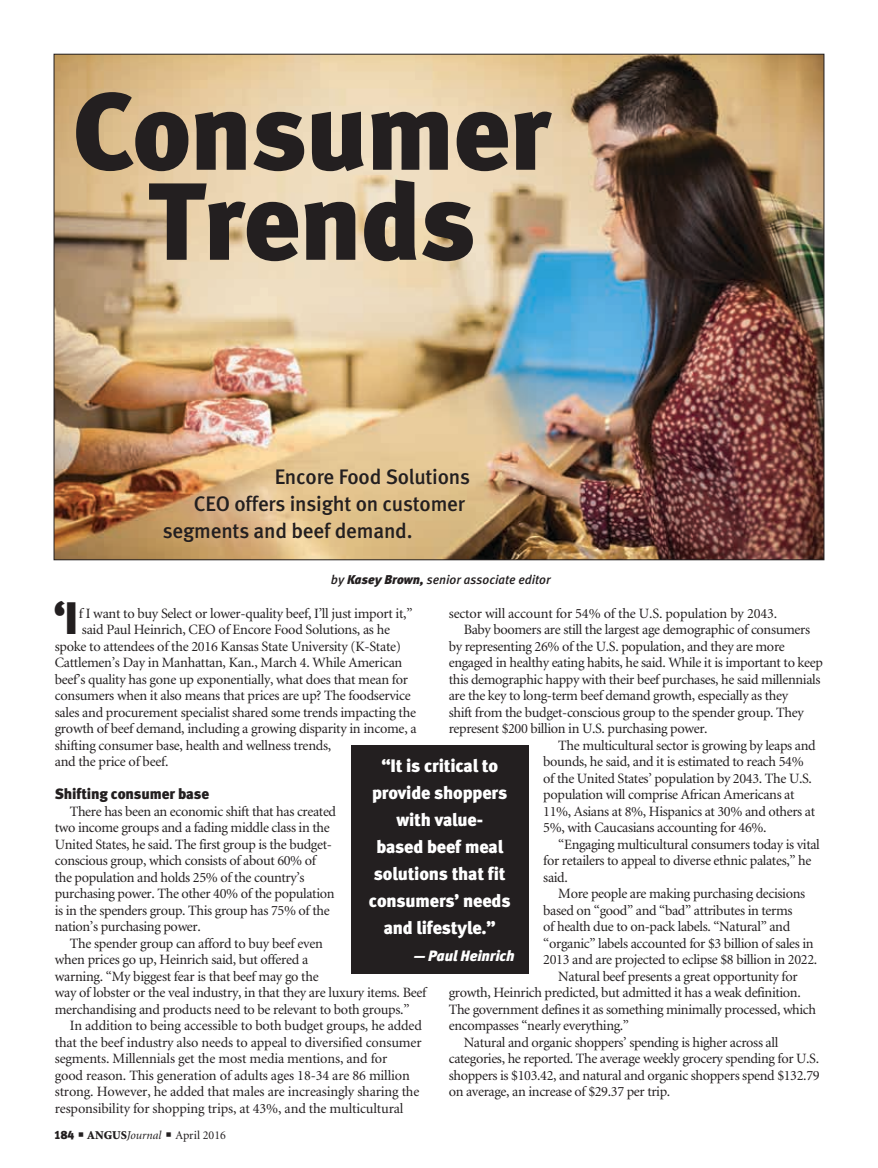
<style>
.page{position:relative;width:878px;height:1168px;background:#fff}
.page>*{position:absolute;margin:0;border:0;box-sizing:border-box;transform-origin:0 0}
.headline{font:109.5px/90px "Meta Black LF";letter-spacing:-.01em;color:#231f20;text-align:center}
.Drop_Cap{font:45.45px "Meta Black LF";color:#231f20}
.deck{font:21px/27px "Meta Medium LF";letter-spacing:-.01em;color:#231f20;text-align:right}
.pull_quote{font:18px/27px "Meta Black LF";letter-spacing:-.01em;color:#fff;text-align:center}
.subhead{font:15px "Meta Black LF";letter-spacing:-.01em;color:#231f20}
.body_text{font:italic 15px "Meta Black LF";letter-spacing:-.01em;color:#fff}
.body_text-2{font:14.25px/16.5px "Minion";letter-spacing:-.025em;color:#231f20}
.Drop_Cap-2{font:14.25px "Minion";letter-spacing:-.02em;color:#231f20}
.byline{font:italic 12.75px "Meta Medium LF";color:#231f20}
.t1{font:12px "Minion";color:#231f20}
.s1{font-family:"Meta Black LF"}
.s2{font-weight:900}
.s3{font-style:italic}
</style>
<div class="page">
<div style="left:351px;top:746px;width:177px;height:228px;background:#231f20"></div>
<img style="left:56px;top:56px;width:766px;height:502px">
<p class="headline" style="left:73px;top:86px;width:479px">Consumer<br>Trends</p>
<p class="deck" style="left:194px;top:463px;width:277px">Encore Food Solutions<br>CEO offers insight on customer</p>
<p class="deck" style="left:163px;top:517px;width:251px">segments and beef demand.</p>
<p class="byline" style="left:331px;top:572px;width:221px">by <span class="s1">Kasey Brown,</span> senior associate editor</p>
<p class="Drop_Cap" style="left:53px;top:591px;width:27px">‘I</p>
<p class="Drop_Cap-2" style="left:79px;top:606px;width:335px">f I want to buy Select or lower-quality beef, I’ll just import it,”</p>
<p class="body_text-2" style="left:448px;top:605px;width:330px">sector will account for 54% of the U.S. population by 2043.</p>
<p class="body_text-2" style="left:448px;top:622px;width:376px;text-indent:15px">Baby boomers are still the largest age demographic of consumers by representing 26% of the U.S. population, and they are more engaged in healthy eating habits, he said. While it is important to keep this demographic happy with their beef purchases, he said millennials are the key to long-term beef demand growth, especially as they<br>shift from the budget-conscious group to the spender group. They represent $200 billion in U.S. purchasing power.</p>
<p class="body_text-2" style="left:543px;top:737px;width:274px;text-indent:15px">The multicultural sector is growing by leaps and bounds, he said, and it is estimated to reach 54% of the United States’ population by 2043. The U.S. population will comprise African Americans at 11%, Asians at 8%, Hispanics at 30% and others at 5%, with Caucasians accounting for 46%.</p>
<p class="body_text-2" style="left:543px;top:836px;width:278px;text-indent:15px">“Engaging multicultural consumers today is vital for retailers to appeal to diverse ethnic palates,” he said.</p>
<p class="body_text-2" style="left:543px;top:886px;width:275px;text-indent:15px">More people are making purchasing decisions based on “good” and “bad” attributes in terms<br>of health due to on-pack labels. “Natural” and “organic” labels accounted for $3 billion of sales in 2013 and are projected to eclipse $8 billion in 2022.</p>
<p class="body_text-2" style="left:448px;top:968px;width:369px;text-indent:110px">Natural beef presents a great opportunity for growth, Heinrich predicted, but admitted it has a weak definition.<br>The government defines it as something minimally processed, which encompasses “nearly everything.”</p>
<p class="body_text-2" style="left:448px;top:1034px;width:372px;text-indent:15px">Natural and organic shoppers’ spending is higher across all categories, he reported. The average weekly grocery spending for U.S. shoppers is $103.42, and natural and organic shoppers spend $132.79 on average, an increase of $29.37 per trip.</p>
<p class="Drop_Cap-2" style="left:82px;top:623px;width:309px">said Paul Heinrich, CEO of Encore Food Solutions, as he</p>
<p class="Drop_Cap-2" style="left:55px;top:639px;width:348px">spoke to attendees of the 2016 Kansas State University (K-State)</p>
<p class="Drop_Cap-2" style="left:55px;top:656px;width:349px">Cattlemen’s Day in Manhattan, Kan., March 4. While American</p>
<p class="Drop_Cap-2" style="left:55px;top:672px;width:355px">beef’s quality has gone up exponentially, what does that mean for</p>
<p class="Drop_Cap-2" style="left:55px;top:689px;width:357px">consumers when it also means that prices are up? The foodservice</p>
<p class="Drop_Cap-2" style="left:55px;top:705px;width:363px">sales and procurement specialist shared some trends impacting the</p>
<p class="Drop_Cap-2" style="left:55px;top:722px;width:363px">growth of beef demand, including a growing disparity in income, a</p>
<p class="Drop_Cap-2" style="left:55px;top:738px;width:278px">shifting consumer base, health and wellness trends,</p>
<p class="Drop_Cap-2" style="left:55px;top:755px;width:115px">and the price of beef.</p>
<p class="subhead" style="left:55px;top:785px;width:156px">Shifting consumer base</p>
<p class="body_text-2" style="left:55px;top:803px;width:283px;text-indent:15px">There has been an economic shift that has created two income groups and a fading middle class in the United States, he said. The first group is the budget&shy;conscious group, which consists of about 60% of the population and holds 25% of the country’s purchasing power. The other 40% of the population is in the spenders group. This group has 75% of the nation’s purchasing power.</p>
<p class="body_text-2" style="left:55px;top:935px;width:373px;text-indent:15px">The spender group can afford to buy beef even<br>when prices go up, Heinrich said, but offered a<br>warning. “My biggest fear is that beef may go the<br>way of lobster or the veal industry, in that they are luxury items. Beef merchandising and products need to be relevant to both groups.”</p>
<p class="body_text-2" style="left:55px;top:1018px;width:369px;text-indent:15px">In addition to being accessible to both budget groups, he added that the beef industry also needs to appeal to diversified consumer segments. Millennials get the most media mentions, and for<br>good reason. This generation of adults ages 18-34 are 86 million strong. However, he added that males are increasingly sharing the responsibility for shopping trips, at 43%, and the multicultural</p>
<p class="pull_quote" style="left:369px;top:752px;width:143px">“It is critical to provide shoppers with value-<br>based beef meal solutions that fit consumers’ needs and lifestyle.”</p>
<p class="body_text" style="left:413px;top:946px;width:102px">— Paul Heinrich</p>
<p class="t1" style="left:54px;top:1129px;width:173px"><span class="s1">184</span> ■ <span class="s2">ANGUS</span><span class="s3">Journal</span> ■ April 2016</p>
</div>
